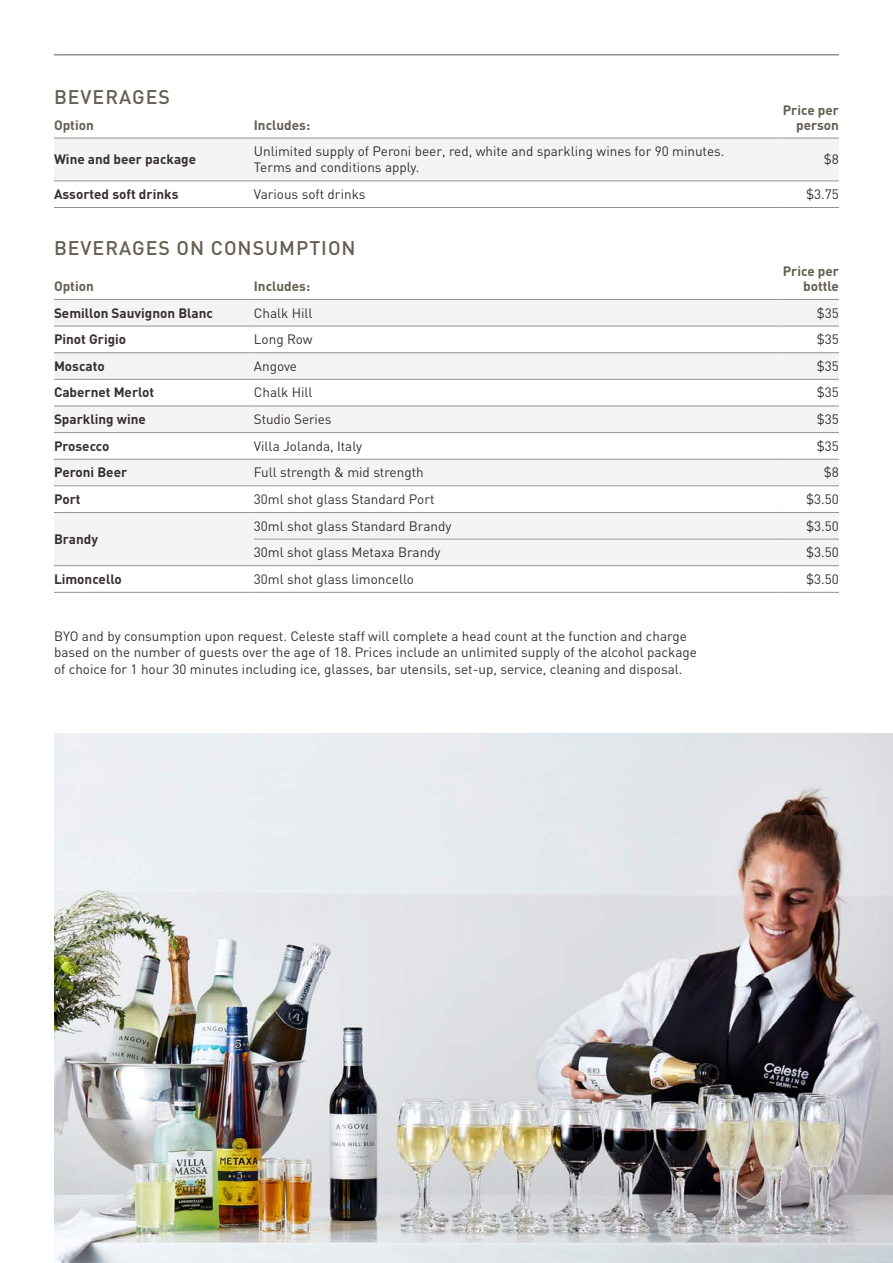
<style>
.page{position:relative;width:893px;height:1263px;background:#fff}
.page>*{position:absolute;margin:0;border:0;box-sizing:border-box;transform-origin:0 0}
.t1{font:500 19.5px "DIN";letter-spacing:.05em;color:#645e53}
.t2{font:13.5px/16.2px "DIN";color:#362f34}
.t3{font:700 13.5px "DIN";color:#362f34}
.t4{font:700 13.5px/15px "DIN";color:#645e53;text-align:right}
</style>
<div class="page">
<div style="left:54px;top:139px;width:785px;height:42px;background:#f5f4f4"></div>
<hr style="left:779px;top:138px;width:60px;height:1px;background:#96928d">
<hr style="left:779px;top:181px;width:60px;height:1px;background:#96928d">
<hr style="left:779px;top:207px;width:60px;height:1px;background:#96928d">
<hr style="left:54px;top:207px;width:200px;height:1px;background:#96928d">
<hr style="left:254px;top:207px;width:525px;height:1px;background:#96928d">
<hr style="left:54px;top:181px;width:200px;height:1px;background:#96928d">
<hr style="left:254px;top:181px;width:525px;height:1px;background:#96928d">
<hr style="left:54px;top:138px;width:200px;height:1px;background:#96928d">
<hr style="left:254px;top:138px;width:525px;height:1px;background:#96928d">
<div style="left:54px;top:300px;width:785px;height:26px;background:#f5f4f4"></div>
<svg style="left:54px;top:353px;width:785px;height:239px;fill:#f5f4f4"></svg>
<hr style="left:779px;top:299px;width:60px;height:1px;background:#96928d">
<hr style="left:779px;top:326px;width:60px;height:1px;background:#96928d">
<hr style="left:779px;top:352px;width:60px;height:1px;background:#96928d">
<hr style="left:779px;top:379px;width:60px;height:1px;background:#96928d">
<hr style="left:779px;top:406px;width:60px;height:1px;background:#96928d">
<hr style="left:779px;top:432px;width:60px;height:1px;background:#96928d">
<hr style="left:779px;top:459px;width:60px;height:1px;background:#96928d">
<hr style="left:779px;top:486px;width:60px;height:1px;background:#96928d">
<hr style="left:779px;top:512px;width:60px;height:1px;background:#96928d">
<hr style="left:779px;top:539px;width:60px;height:1px;background:#96928d">
<hr style="left:779px;top:565px;width:60px;height:1px;background:#96928d">
<hr style="left:779px;top:592px;width:60px;height:1px;background:#96928d">
<hr style="left:54px;top:352px;width:200px;height:1px;background:#96928d">
<hr style="left:254px;top:352px;width:525px;height:1px;background:#96928d">
<hr style="left:54px;top:406px;width:200px;height:1px;background:#96928d">
<hr style="left:254px;top:406px;width:525px;height:1px;background:#96928d">
<hr style="left:54px;top:512px;width:200px;height:1px;background:#96928d">
<hr style="left:254px;top:512px;width:525px;height:1px;background:#96928d">
<hr style="left:54px;top:326px;width:200px;height:1px;background:#96928d">
<hr style="left:254px;top:326px;width:525px;height:1px;background:#96928d">
<hr style="left:54px;top:379px;width:200px;height:1px;background:#96928d">
<hr style="left:254px;top:379px;width:525px;height:1px;background:#96928d">
<hr style="left:54px;top:432px;width:200px;height:1px;background:#96928d">
<hr style="left:254px;top:432px;width:525px;height:1px;background:#96928d">
<hr style="left:54px;top:486px;width:200px;height:1px;background:#96928d">
<hr style="left:254px;top:486px;width:525px;height:1px;background:#96928d">
<hr style="left:254px;top:539px;width:525px;height:1px;background:#96928d">
<hr style="left:54px;top:565px;width:200px;height:1px;background:#96928d">
<hr style="left:254px;top:565px;width:525px;height:1px;background:#96928d">
<hr style="left:54px;top:299px;width:200px;height:1px;background:#96928d">
<hr style="left:254px;top:299px;width:525px;height:1px;background:#96928d">
<hr style="left:54px;top:459px;width:200px;height:1px;background:#96928d">
<hr style="left:254px;top:459px;width:525px;height:1px;background:#96928d">
<hr style="left:54px;top:592px;width:200px;height:1px;background:#96928d">
<hr style="left:254px;top:592px;width:525px;height:1px;background:#96928d">
<img style="left:54px;top:733px;width:839px;height:530px">
<hr style="left:54px;top:54px;width:785px;height:2px;background:#96928d">
<h1 class="t1" style="left:54px;top:84px;width:117px">BEVERAGES</h1>
<p class="t4" style="left:54px;top:117px;width:41px">Option</p>
<p class="t4" style="left:254px;top:117px;width:58px">Includes:</p>
<p class="t4" style="left:783px;top:102px;width:58px">Price per person</p>
<p class="t3" style="left:54px;top:151px;width:144px">Wine and beer package</p>
<p class="t2" style="left:254px;top:143px;width:472px">Unlimited supply of Peroni beer, red, white and sparkling wines for 90 minutes.<br>Terms and conditions apply.</p>
<p class="t2" style="left:824px;top:151px;width:17px">$8</p>
<p class="t3" style="left:54px;top:185px;width:126px">Assorted soft drinks</p>
<p class="t2" style="left:254px;top:186px;width:113px">Various soft drinks</p>
<p class="t2" style="left:806px;top:186px;width:34px">$3.75</p>
<h1 class="t1" style="left:54px;top:236px;width:303px">BEVERAGES ON CONSUMPTION</h1>
<p class="t4" style="left:54px;top:278px;width:41px">Option</p>
<p class="t4" style="left:254px;top:278px;width:58px">Includes:</p>
<p class="t4" style="left:783px;top:263px;width:58px">Price per bottle</p>
<p class="t3" style="left:54px;top:304px;width:161px">Semillon Sauvignon Blanc</p>
<p class="t2" style="left:254px;top:304px;width:60px">Chalk Hill</p>
<p class="t2" style="left:817px;top:304px;width:24px">$35</p>
<p class="t3" style="left:54px;top:330px;width:74px">Pinot Grigio</p>
<p class="t2" style="left:254px;top:331px;width:60px">Long Row</p>
<p class="t2" style="left:817px;top:331px;width:24px">$35</p>
<p class="t3" style="left:54px;top:357px;width:52px">Moscato</p>
<p class="t2" style="left:254px;top:358px;width:45px">Angove</p>
<p class="t2" style="left:817px;top:358px;width:24px">$35</p>
<p class="t3" style="left:54px;top:384px;width:102px">Cabernet Merlot</p>
<p class="t2" style="left:254px;top:384px;width:60px">Chalk Hill</p>
<p class="t2" style="left:817px;top:384px;width:24px">$35</p>
<p class="t3" style="left:54px;top:410px;width:93px">Sparkling wine</p>
<p class="t2" style="left:254px;top:411px;width:79px">Studio Series</p>
<p class="t2" style="left:817px;top:411px;width:24px">$35</p>
<p class="t3" style="left:54px;top:437px;width:57px">Prosecco</p>
<p class="t2" style="left:254px;top:437px;width:110px">Villa Jolanda, Italy</p>
<p class="t2" style="left:817px;top:437px;width:24px">$35</p>
<p class="t3" style="left:54px;top:464px;width:75px">Peroni Beer</p>
<p class="t2" style="left:254px;top:464px;width:171px">Full strength &amp; mid strength</p>
<p class="t2" style="left:824px;top:464px;width:17px">$8</p>
<p class="t3" style="left:54px;top:490px;width:28px">Port</p>
<p class="t2" style="left:254px;top:491px;width:182px">30ml shot glass Standard Port</p>
<p class="t2" style="left:806px;top:491px;width:34px">$3.50</p>
<p class="t3" style="left:54px;top:530px;width:46px">Brandy</p>
<p class="t2" style="left:254px;top:517px;width:199px">30ml shot glass Standard Brandy</p>
<p class="t2" style="left:806px;top:517px;width:34px">$3.50</p>
<p class="t2" style="left:254px;top:544px;width:188px">30ml shot glass Metaxa Brandy</p>
<p class="t2" style="left:806px;top:544px;width:34px">$3.50</p>
<p class="t3" style="left:54px;top:570px;width:69px">Limoncello</p>
<p class="t2" style="left:254px;top:571px;width:162px">30ml shot glass limoncello</p>
<p class="t2" style="left:806px;top:571px;width:34px">$3.50</p>
<p class="t2" style="left:54px;top:628px;width:645px">BYO and by consumption upon request. Celeste staff will complete a head count at the function and charge based on the number of guests over the age of 18. Prices include an unlimited supply of the alcohol package of choice for 1 hour 30 minutes including ice, glasses, bar utensils, set-up, service, cleaning and disposal.</p>
</div>
